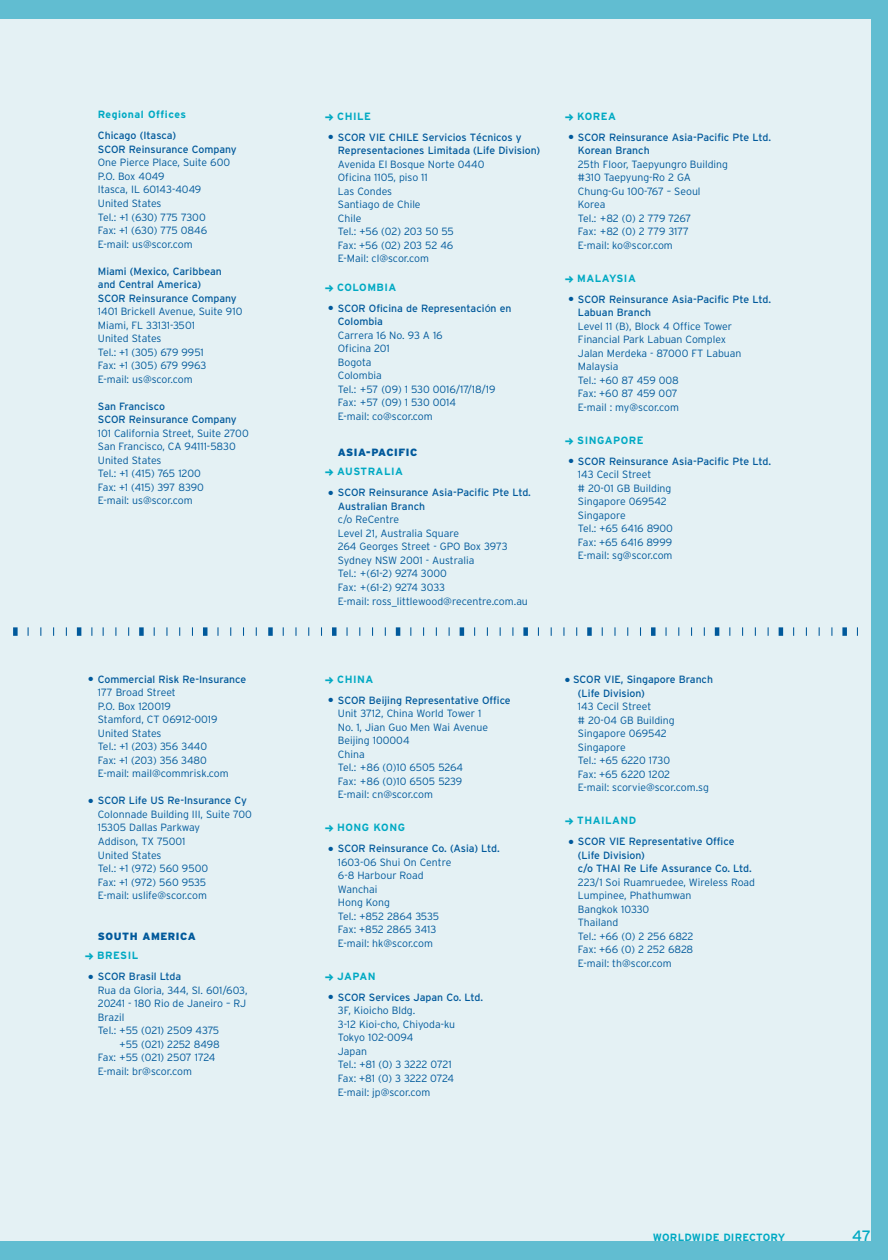
<style>
.page{position:relative;width:888px;height:1260px;background:#fff}
.page>*{position:absolute;margin:0;border:0;box-sizing:border-box;transform-origin:0 0}
.t1{font:15px "Interstate";color:#00a9c3}
.t2{font:300 10.5px/13.5px "Interstate";color:#00599b}
.t3{font:10.5px/13.5px "Interstate";color:#00599b}
.t4{font:700 10.5px "Interstate";letter-spacing:.05em;color:#00a9c3}
.t5{font:300 10.5px "Interstate";letter-spacing:-.02em;color:#00599b}
.t6{font:900 10.5px/19.5px "Interstate";letter-spacing:.05em;color:#00599b}
.t7{font:700 10.5px "Interstate";letter-spacing:.02em;color:#00a9c3}
.s1{font-weight:400}
.s2{font-family:"Fleches Post";font-weight:400;font-size:12px;color:#00a9c3}
.s3{font-weight:700;color:#00a9c3}
.s4{font-family:"Fleches Post";font-weight:400;font-size:12px}
.s5{font-size:8.4px}
</style>
<div class="page">
<div style="left:0;top:0;width:888px;height:1259px;background:#e4f1f4"></div>
<p class="t4" style="left:98px;top:111px;width:90px">Regional Offices</p>
<p class="t3" style="left:98px;top:130px;width:140px">Chicago (Itasca)<br>SCOR Reinsurance Company</p>
<p class="t2" style="left:98px;top:157px;width:134px">One Pierce Place, Suite 600<br>P.O. Box 4049<br>Itasca, IL 60143-4049<br>United States<br>Tel.: +1 (630) 775 7300<br>Fax: +1 (630) 775 0846<br>E-mail: us@scor.com</p>
<p class="t3" style="left:98px;top:265px;width:140px">Miami (Mexico, Caribbean and Central America)<br>SCOR Reinsurance Company</p>
<p class="t2" style="left:98px;top:305px;width:146px">1401 Brickell Avenue, Suite 910<br>Miami, FL 33131-3501<br>United States<br>Tel.: +1 (305) 679 9951<br>Fax: +1 (305) 679 9963<br>E-mail: us@scor.com</p>
<p class="t3" style="left:98px;top:400px;width:140px">San Francisco<br>SCOR Reinsurance Company</p>
<p class="t2" style="left:98px;top:427px;width:152px">101 California Street, Suite 2700<br>San Francisco, CA 94111-5830<br>United States<br>Tel.: +1 (415) 765 1200<br>Fax: +1 (415) 397 8390<br>E-mail: us@scor.com</p>
<p class="t2" style="left:98px;top:673px;width:150px;text-indent:-9px">● <span class="s1">Commercial Risk Re-Insurance<br></span>177 Broad Street<br>P.O. Box 120019<br>Stamford, CT 06912-0019<br>United States<br>Tel.: +1 (203) 356 3440<br>Fax: +1 (203) 356 3480<br>E-mail: mail@commrisk.com</p>
<p class="t2" style="left:98px;top:794px;width:156px;text-indent:-9px">● <span class="s1">SCOR Life US Re-Insurance Cy<br></span>Colonnade Building III, Suite 700<br>15305 Dallas Parkway<br>Addison, TX 75001<br>United States<br>Tel.: +1 (972) 560 9500<br>Fax: +1 (972) 560 9535<br>E-mail: uslife@scor.com</p>
<p class="t6" style="left:85px;top:926px;width:112px;text-indent:13px">SOUTH AMERICA <span class="s2">t</span> <span class="s3">BRESIL</span></p>
<p class="t3" style="left:89px;top:970px;width:94px">● SCOR Brasil Ltda</p>
<p class="t2" style="left:98px;top:983px;width:151px">Rua da Gloria, 344, Sl. 601/603,</p>
<p class="t2" style="left:98px;top:997px;width:150px">20241 - 180 Rio de Janeiro – RJ</p>
<p class="t2" style="left:98px;top:1010px;width:28px">Brazil</p>
<p class="t5" style="left:98px;top:1026px;width:123px">Tel.: +55 (021) 2509 4375</p>
<p class="t5" style="left:120px;top:1039px;width:102px">+55 (021) 2252 8498</p>
<p class="t5" style="left:98px;top:1053px;width:119px">Fax: +55 (021) 2507 1724</p>
<p class="t2" style="left:98px;top:1064px;width:96px">E-mail: br@scor.com</p>
<p class="t4" style="left:325px;top:112px;width:47px"><span class="s4">t</span> CHILE</p>
<p class="t3" style="left:338px;top:131px;width:204px;text-indent:-9px">● SCOR VIE CHILE Servicios Técnicos y<br>Representaciones Limitada (Life Division)</p>
<p class="t2" style="left:338px;top:158px;width:148px">Avenida El Bosque Norte 0440<br>Oficina 1105, piso 11<br>Las Condes<br>Santiago de Chile<br>Chile<br>Tel.: +56 (02) 203 50 55<br>Fax: +56 (02) 203 52 46<br>E-Mail: cl@scor.com</p>
<p class="t4" style="left:325px;top:283px;width:73px"><span class="s4">t</span> COLOMBIA</p>
<p class="t3" style="left:338px;top:302px;width:175px;text-indent:-9px">● SCOR Oficina de Representaci<span class="s5">Ó</span>n en<br>Colombia</p>
<p class="t2" style="left:338px;top:329px;width:159px">Carrera 16 No. 93 A 16<br>Oficina 201<br>Bogota<br>Colombia<br>Tel.: +57 (09) 1 530 0016/17/18/19<br>Fax: +57 (09) 1 530 0014<br>E-mail: co@scor.com</p>
<p class="t6" style="left:325px;top:443px;width:94px;text-indent:13px">ASIA-PACIFIC <span class="s2">t</span> <span class="s3">AUSTRALIA</span></p>
<p class="t3" style="left:338px;top:486px;width:195px;text-indent:-9px">● SCOR Reinsurance Asia-Pacific Pte Ltd.<br>Australian Branch</p>
<p class="t2" style="left:338px;top:513px;width:191px">c/o ReCentre<br>Level 21, Australia Square<br>264 Georges Street - GPO Box 3973<br>Sydney NSW 2001 - Australia<br>Tel.: +(61-2) 9274 3000<br>Fax: +(61-2) 9274 3033<br>E-mail: ross_littlewood@recentre.com.au</p>
<p class="t4" style="left:565px;top:112px;width:52px"><span class="s4">t</span> KOREA</p>
<p class="t3" style="left:578px;top:131px;width:195px;text-indent:-9px">● SCOR Reinsurance Asia-Pacific Pte Ltd.<br>Korean Branch</p>
<p class="t2" style="left:578px;top:158px;width:152px">25th Floor, Taepyungro Building #310 Taepyung-Ro 2 GA<br>Chung-Gu 100-767 – Seoul<br>Korea<br>Tel.: +82 (0) 2 779 7267<br>Fax: +82 (0) 2 779 3177<br>E-mail: ko@scor.com</p>
<p class="t4" style="left:565px;top:274px;width:72px"><span class="s4">t</span> MALAYSIA</p>
<p class="t3" style="left:578px;top:293px;width:195px;text-indent:-9px">● SCOR Reinsurance Asia-Pacific Pte Ltd.<br>Labuan Branch</p>
<p class="t2" style="left:578px;top:320px;width:165px">Level 11 (B), Block 4 Office Tower<br>Financial Park Labuan Complex<br>Jalan Merdeka - 87000 FT Labuan<br>Malaysia<br>Tel.: +60 87 459 008<br>Fax: +60 87 459 007<br>E-mail : my@scor.com</p>
<p class="t4" style="left:565px;top:436px;width:80px"><span class="s4">t</span> SINGAPORE</p>
<p class="t2" style="left:578px;top:455px;width:195px;text-indent:-9px">● <span class="s1">SCOR Reinsurance Asia-Pacific Pte Ltd.<br></span>143 Cecil Street<br># 20-01 GB Building<br>Singapore 069542<br>Singapore<br>Tel.: +65 6416 8900<br>Fax: +65 6416 8999<br>E-mail: sg@scor.com</p>
<p class="t4" style="left:325px;top:675px;width:50px"><span class="s4">t</span> CHINA</p>
<p class="t2" style="left:338px;top:694px;width:174px;text-indent:-9px">● <span class="s1">SCOR Beijing Representative Office<br></span>Unit 3712, China World Tower 1<br>No. 1, Jian Guo Men Wai Avenue<br>Beijing 100004<br>China<br>Tel.: +86 (0)10 6505 5264<br>Fax: +86 (0)10 6505 5239<br>E-mail: cn@scor.com</p>
<p class="t4" style="left:325px;top:823px;width:81px"><span class="s4">t</span> HONG KONG</p>
<p class="t2" style="left:338px;top:842px;width:163px;text-indent:-9px">● <span class="s1">SCOR Reinsurance Co. (Asia) Ltd.<br></span>1603-06 Shui On Centre<br>6-8 Harbour Road<br>Wanchai<br>Hong Kong<br>Tel.: +852 2864 3535<br>Fax: +852 2865 3413<br>E-mail: hk@scor.com</p>
<p class="t4" style="left:325px;top:972px;width:52px"><span class="s4">t</span> JAPAN</p>
<p class="t2" style="left:338px;top:991px;width:147px;text-indent:-9px">● <span class="s1">SCOR Services Japan Co. Ltd.<br></span>3F, Kioicho Bldg.<br>3-12 Kioi-cho, Chiyoda-ku<br>Tokyo 102-0094<br>Japan<br>Tel.: +81 (0) 3 3222 0721<br>Fax: +81 (0) 3 3222 0724<br>E-mail: jp@scor.com</p>
<p class="t3" style="left:578px;top:673px;width:137px;text-indent:-13px">● SCOR VIE, Singapore Branch (Life Division)</p>
<p class="t2" style="left:578px;top:700px;width:132px">143 Cecil Street<br># 20-04 GB Building<br>Singapore 069542<br>Singapore<br>Tel.: +65 6220 1730<br>Fax: +65 6220 1202<br>E-mail: scorvie@scor.com.sg</p>
<p class="t4" style="left:565px;top:816px;width:73px"><span class="s4">t</span> THAILAND</p>
<p class="t3" style="left:578px;top:835px;width:175px;text-indent:-9px">● SCOR VIE Representative Office (Life Division)<br>c/o THAI Re Life Assurance Co. Ltd.</p>
<p class="t2" style="left:578px;top:876px;width:179px">223/1 Soi Ruamruedee, Wireless Road<br>Lumpinee, Phathumwan<br>Bangkok 10330<br>Thailand<br>Tel.: +66 (0) 2 256 6822<br>Fax: +66 (0) 2 252 6828<br>E-mail: th@scor.com</p>
<p class="t7" style="left:653px;top:1232px;width:134px">WORLDWIDE DIRECTORY</p>
<h1 class="t1" style="left:852px;top:1229px;width:20px">47</h1>
</div>
